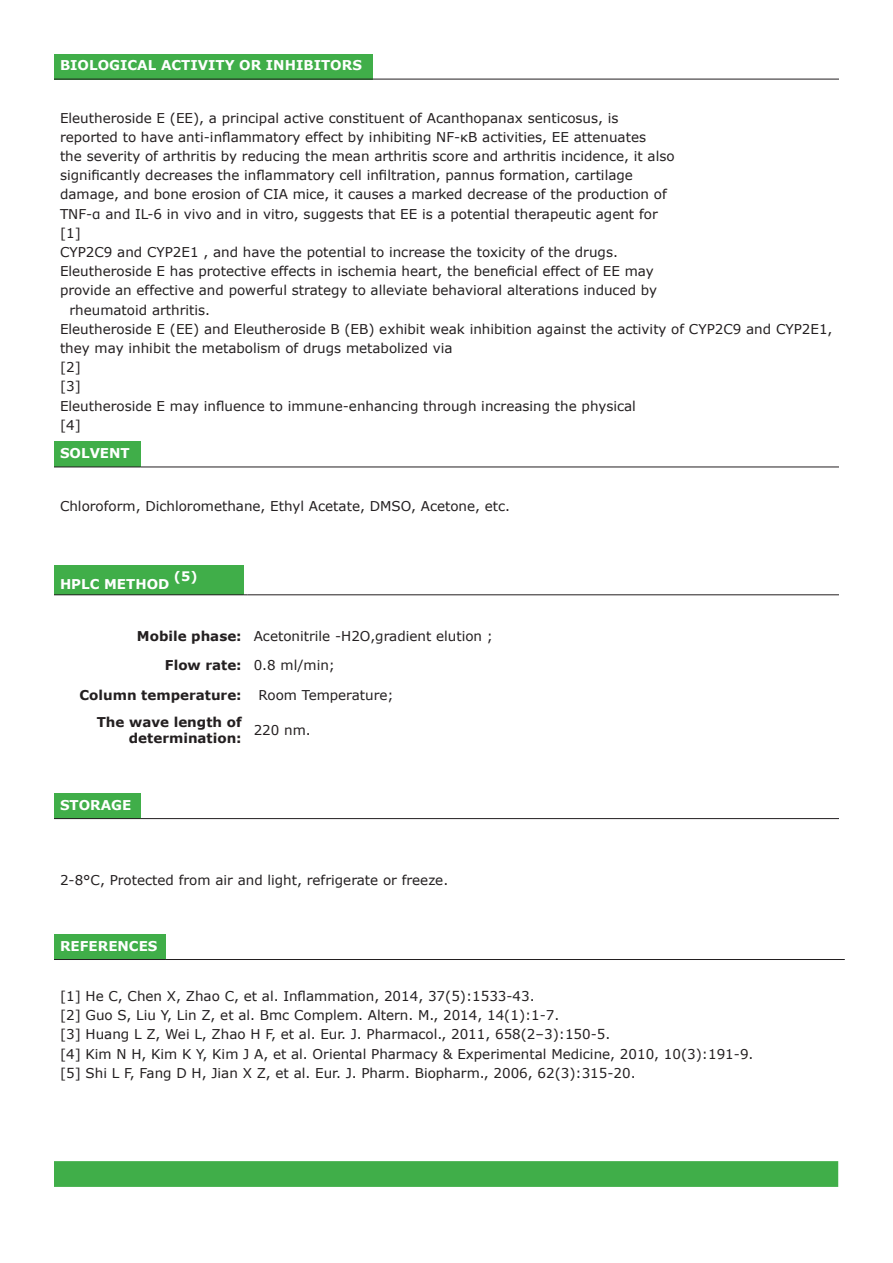
<style>
.page{position:relative;width:893px;height:1263px;background:#fff}
.page>*{position:absolute;margin:0;border:0;box-sizing:border-box;transform-origin:0 0}
.t1{font:13.5px/19.2px "Verdana";color:#231f20}
.t2{font:700 13.5px/16.2px "Verdana";color:#231f20;text-align:right}
.t3{font:700 13.5px "Verdana";color:#fff}
.t4{font:700 13.05px "Verdana";color:#fff}
</style>
<div class="page">
<div style="left:54px;top:54px;width:319px;height:25px;background:#40ae49"></div>
<hr style="left:54px;top:79px;width:319px;height:1px;background:#231f20">
<hr style="left:373px;top:79px;width:466px;height:1px;background:#231f20">
<div style="left:54px;top:442px;width:86px;height:25px;background:#40ae49"></div>
<hr style="left:54px;top:467px;width:86px;height:1px;background:#231f20">
<hr style="left:140px;top:467px;width:699px;height:1px;background:#231f20">
<div style="left:54px;top:566px;width:189px;height:29px;background:#40ae49"></div>
<hr style="left:54px;top:594px;width:189px;height:1px;background:#231f20">
<hr style="left:248px;top:594px;width:591px;height:1px;background:#231f20">
<div style="left:54px;top:793px;width:86px;height:25px;background:#40ae49"></div>
<hr style="left:54px;top:818px;width:86px;height:1px;background:#231f20">
<hr style="left:140px;top:818px;width:699px;height:1px;background:#231f20">
<div style="left:54px;top:934px;width:112px;height:25px;background:#40ae49"></div>
<hr style="left:54px;top:959px;width:112px;height:1px;background:#231f20">
<hr style="left:166px;top:959px;width:679px;height:1px;background:#231f20">
<svg style="left:54px;top:1161px;width:784px;height:26px;background:#41ae4a"></svg>
<p class="t3" style="left:60px;top:57px;width:303px">BIOLOGICAL ACTIVITY OR INHIBITORS</p>
<p class="t1" style="left:60px;top:108px;width:560px">Eleutheroside E (EE), a principal active constituent of Acanthopanax senticosus, is</p>
<p class="t1" style="left:60px;top:128px;width:588px">reported to have anti-inflammatory effect by inhibiting NF-κB activities, EE attenuates</p>
<p class="t1" style="left:60px;top:147px;width:616px">the severity of arthritis by reducing the mean arthritis score and arthritis incidence, it also</p>
<p class="t1" style="left:60px;top:166px;width:574px">significantly decreases the inflammatory cell infiltration, pannus formation, cartilage</p>
<p class="t1" style="left:60px;top:185px;width:608px">damage, and bone erosion of CIA mice, it causes a marked decrease of the production of</p>
<p class="t1" style="left:60px;top:204px;width:599px">TNF-α and IL-6 in vivo and in vitro, suggests that EE is a potential therapeutic agent for</p>
<p class="t1" style="left:60px;top:224px;width:22px">[1]</p>
<p class="t1" style="left:60px;top:243px;width:559px">CYP2C9 and CYP2E1 , and have the potential to increase the toxicity of the drugs.</p>
<p class="t1" style="left:60px;top:262px;width:595px">Eleutheroside E has protective effects in ischemia heart, the beneficial effect of EE may</p>
<p class="t1" style="left:60px;top:281px;width:599px">provide an effective and powerful strategy to alleviate behavioral alterations induced by</p>
<p class="t1" style="left:70px;top:300px;width:142px">rheumatoid arthritis.</p>
<p class="t1" style="left:60px;top:320px;width:774px">Eleutheroside E (EE) and Eleutheroside B (EB) exhibit weak inhibition against the activity of CYP2C9 and CYP2E1, they may inhibit the metabolism of drugs metabolized via</p>
<p class="t1" style="left:60px;top:358px;width:22px">[2]</p>
<p class="t1" style="left:60px;top:377px;width:22px">[3]</p>
<p class="t1" style="left:60px;top:396px;width:577px">Eleutheroside E may influence to immune-enhancing through increasing the physical</p>
<p class="t1" style="left:60px;top:416px;width:22px">[4]</p>
<p class="t3" style="left:60px;top:444px;width:71px">SOLVENT</p>
<p class="t1" style="left:60px;top:496px;width:452px">Chloroform, Dichloromethane, Ethyl Acetate, DMSO, Acetone, etc.</p>
<p class="t3" style="left:60px;top:575px;width:111px">HPLC METHOD</p>
<p class="t4" style="left:174px;top:568px;width:25px">(5)</p>
<p class="t2" style="left:137px;top:628px;width:106px">Mobile phase:</p>
<p class="t1" style="left:254px;top:626px;width:241px">Acetonitrile -H2O,gradient elution ;</p>
<p class="t2" style="left:165px;top:657px;width:78px">Flow rate:</p>
<p class="t1" style="left:254px;top:656px;width:83px">0.8 ml/min;</p>
<p class="t2" style="left:80px;top:687px;width:164px">Column temperature:</p>
<p class="t1" style="left:258px;top:685px;width:137px">Room Temperature;</p>
<p class="t2" style="left:97px;top:714px;width:146px">The wave length of determination:</p>
<p class="t1" style="left:254px;top:720px;width:59px">220 nm.</p>
<p class="t3" style="left:60px;top:796px;width:73px">STORAGE</p>
<p class="t1" style="left:60px;top:871px;width:390px">2-8°C, Protected from air and light, refrigerate or freeze.</p>
<p class="t3" style="left:60px;top:937px;width:99px">REFERENCES</p>
<p class="t1" style="left:60px;top:986px;width:476px">[1] He C, Chen X, Zhao C, et al. Inflammation, 2014, 37(5):1533-43.</p>
<p class="t1" style="left:60px;top:1006px;width:501px">[2] Guo S, Liu Y, Lin Z, et al. Bmc Complem. Altern. M., 2014, 14(1):1-7.</p>
<p class="t1" style="left:60px;top:1025px;width:552px">[3] Huang L Z, Wei L, Zhao H F, et al. Eur. J. Pharmacol., 2011, 658(2–3):150-5.</p>
<p class="t1" style="left:60px;top:1044px;width:695px">[4] Kim N H, Kim K Y, Kim J A, et al. Oriental Pharmacy &amp; Experimental Medicine, 2010, 10(3):191-9.</p>
<p class="t1" style="left:60px;top:1063px;width:577px">[5] Shi L F, Fang D H, Jian X Z, et al. Eur. J. Pharm. Biopharm., 2006, 62(3):315-20.</p>
</div>
